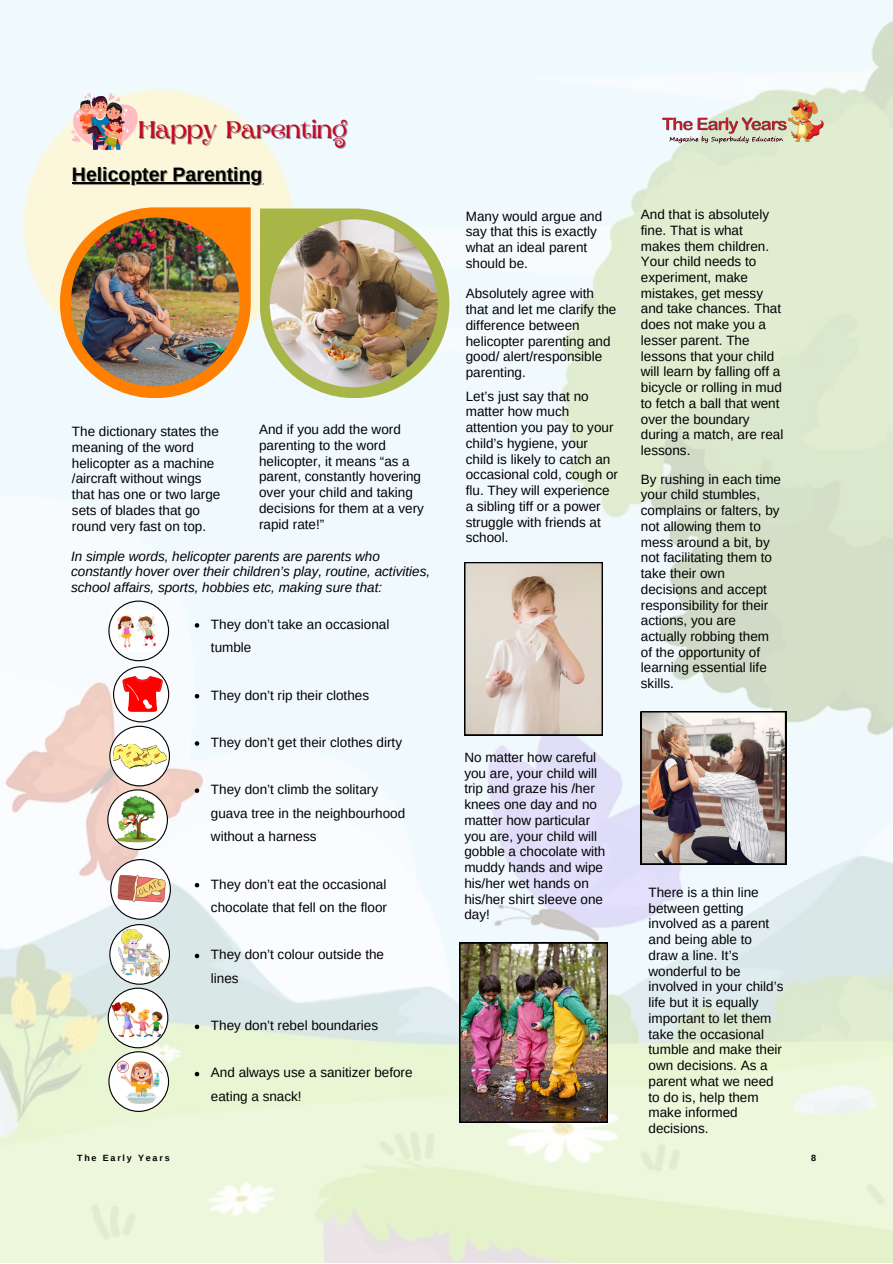
<style>
.page{position:relative;width:893px;height:1264px;background:#fff}
.page>*{position:absolute;margin:0;border:0;box-sizing:border-box;transform-origin:0 0}
.t1{font:24px "Aprila";color:#c60727}
.t2{font:700 19.5px "Arimo";color:#000}
.t3{font:13.5px/15.8px "Arimo";color:#000}
.t4{font:italic 13.5px/15.8px "Arimo";color:#000}
.t5{font:700 9px "Arimo";letter-spacing:.2em;color:#000}
</style>
<div class="page">
<img style="left:0;top:0;width:892px;height:1262px">
<img style="left:653px;top:90px;width:177px;height:61px">
<svg style="left:60px;top:207px;width:191px;height:191px"></svg>
<img style="left:71px;top:217px;width:169px;height:169px">
<svg style="left:260px;top:208px;width:189px;height:190px"></svg>
<img style="left:270px;top:219px;width:167px;height:168px">
<svg style="left:464px;top:562px;width:138px;height:173px;background:#d3c5b9"></svg>
<img style="left:459px;top:942px;width:149px;height:180px">
<img style="left:641px;top:711px;width:145px;height:153px">
<img style="left:69px;top:90px;width:70px;height:61px">
<img style="left:107px;top:600px;width:68px;height:511px">
<img style="left:110px;top:1001px;width:53px;height:36px">
<svg style="left:195px;top:623px;width:4px;height:4px"></svg>
<svg style="left:195px;top:694px;width:4px;height:4px"></svg>
<svg style="left:195px;top:741px;width:4px;height:4px"></svg>
<svg style="left:195px;top:788px;width:4px;height:5px"></svg>
<svg style="left:195px;top:882px;width:4px;height:5px"></svg>
<svg style="left:195px;top:953px;width:4px;height:5px"></svg>
<svg style="left:195px;top:1024px;width:4px;height:5px"></svg>
<svg style="left:195px;top:1071px;width:4px;height:5px"></svg>
<hr style="left:73px;top:183px;width:190px;height:1px;background:#000">
<hr style="left:72px;top:182px;width:190px;height:1px;background:#000">
<p class="t1" style="left:138px;top:120px;width:210px">Happy Parenting</p>
<p class="t2" style="left:72px;top:163px;width:192px">Helicopter Parenting</p>
<p class="t3" style="left:72px;top:423px;width:150px">The dictionary states the meaning of the word helicopter as a machine /aircraft without wings that has one or two large sets of blades that go round very fast on top.</p>
<p class="t3" style="left:259px;top:421px;width:166px">And if you add the word parenting to the word helicopter, it means “as a parent, constantly hovering over your child and taking decisions for them at a very rapid rate!”</p>
<p class="t4" style="left:71px;top:548px;width:360px">In simple words, helicopter parents are parents who constantly hover over their children’s play, routine, activities, school affairs, sports, hobbies etc, making sure that:</p>
<p class="t3" style="left:211px;top:612px;width:180px;line-height:23.5px">They don’t take an occasional tumble</p>
<p class="t3" style="left:211px;top:687px;width:160px">They don’t rip their clothes</p>
<p class="t3" style="left:211px;top:734px;width:193px">They don’t get their clothes dirty</p>
<p class="t3" style="left:211px;top:777px;width:196px;line-height:23.5px">They don’t climb the solitary guava tree in the neighbourhood without a harness</p>
<p class="t3" style="left:211px;top:872px;width:178px;line-height:23.5px">They don’t eat the occasional chocolate that fell on the floor</p>
<p class="t3" style="left:211px;top:942px;width:175px;line-height:23.5px">They don’t colour outside the lines</p>
<p class="t3" style="left:211px;top:1017px;width:169px">They don’t rebel boundaries</p>
<p class="t3" style="left:211px;top:1060px;width:203px;line-height:23.5px">And always use a sanitizer before eating a snack!</p>
<p class="t3" style="left:466px;top:208px;width:138px">Many would argue and say that this is exactly what an ideal parent should be.</p>
<p class="t3" style="left:466px;top:286px;width:152px">Absolutely agree with that and let me clarify the difference between helicopter parenting and good/ alert/responsible parenting.</p>
<p class="t3" style="left:466px;top:388px;width:154px">Let’s just say that no matter how much attention you pay to your child’s hygiene, your child is likely to catch an occasional cold, cough or flu. They will experience a sibling tiff or a power struggle with friends at school.</p>
<p class="t3" style="left:641px;top:206px;width:130px">And that is absolutely fine. That is what makes them children.</p>
<p class="t3" style="left:641px;top:254px;width:144px">Your child needs to experiment, make mistakes, get messy and take chances. That does not make you a lesser parent. The lessons that your child will learn by falling off a bicycle or rolling in mud to fetch a ball that went over the boundary during a match, are real lessons.</p>
<p class="t3" style="left:641px;top:471px;width:142px">By rushing in each time your child stumbles, complains or falters, by not allowing them to mess around a bit, by not facilitating them to take their own decisions and accept responsibility for their actions, you are actually robbing them of the opportunity of learning essential life skills.</p>
<p class="t3" style="left:464px;top:749px;width:142px">No matter how careful you are, your child will trip and graze his /her knees one day and no matter how particular you are, your child will gobble a chocolate with muddy hands and wipe his/her wet hands on his/her shirt sleeve one day!</p>
<p class="t3" style="left:648px;top:884px;width:136px">There is a thin line between getting involved as a parent and being able to draw a line. It’s wonderful to be involved in your child’s life but it is equally important to let them take the occasional tumble and make their own decisions. As a parent what we need to do is, help them make informed decisions.</p>
<p class="t5" style="left:77px;top:1152px;width:94px">The Early Years</p>
<p class="t5" style="left:811px;top:1152px;width:6px">8</p>
</div>
